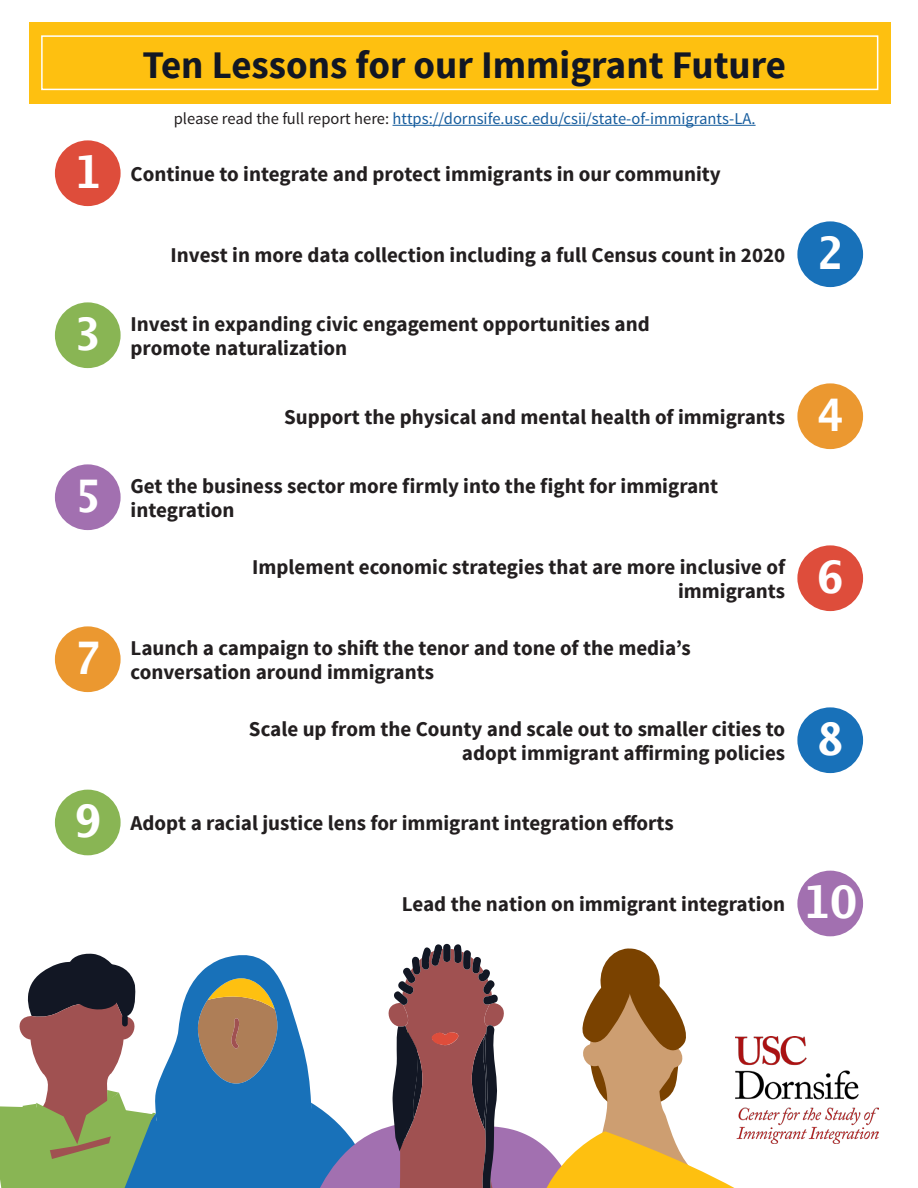
<style>
.page{position:relative;width:918px;height:1188px;background:#fff}
.page>*{position:absolute;margin:0;border:0;box-sizing:border-box;transform-origin:0 0}
.t1{font:700 45px "Lucida Sans Typewriter";color:#fff}
.t2{font:700 39px "Source Sans Pro";color:#121724}
.t3{font:700 21px/24px "Source Sans Pro";color:#231f20}
.t4{font:16.5px "Source Sans Pro";color:#175d9e}
.s1{color:#231f20}
</style>
<div class="page">
<div style="left:29px;top:23px;width:862px;height:81px;background:#fec010"></div>
<div style="left:41px;top:35px;width:837px;height:55px;border:2px solid #fff"></div>
<svg style="left:0;top:943px;width:739px;height:245px"></svg>
<div style="left:55px;top:140px;width:66px;height:66px;background:#de4d3b;border-radius:50%"></div>
<div style="left:797px;top:383px;width:66px;height:66px;background:#eb9830;border-radius:50%"></div>
<div style="left:55px;top:626px;width:66px;height:66px;background:#eb9830;border-radius:50%"></div>
<div style="left:55px;top:790px;width:66px;height:65px;background:#89b554;border-radius:50%"></div>
<div style="left:797px;top:221px;width:66px;height:66px;background:#1871b9;border-radius:50%"></div>
<div style="left:55px;top:464px;width:66px;height:66px;background:#a270b0;border-radius:50%"></div>
<div style="left:797px;top:707px;width:66px;height:66px;background:#1871b9;border-radius:50%"></div>
<div style="left:797px;top:871px;width:66px;height:65px;background:#a270b0;border-radius:50%"></div>
<div style="left:55px;top:302px;width:66px;height:66px;background:#89b554;border-radius:50%"></div>
<div style="left:797px;top:545px;width:66px;height:66px;background:#de4d3b;border-radius:50%"></div>
<img style="left:735px;top:1037px;width:143px;height:106px">
<hr style="left:393px;top:125px;width:363px;height:1px;background:#175d9e">
<p class="t1" style="left:74px;top:146px;width:29px">1</p>
<p class="t1" style="left:74px;top:308px;width:29px">3</p>
<p class="t1" style="left:74px;top:470px;width:29px">5</p>
<p class="t1" style="left:74px;top:632px;width:29px">7</p>
<p class="t1" style="left:74px;top:796px;width:29px">9</p>
<p class="t2" style="left:142px;top:40px;width:645px">Ten Lessons for our Immigrant Future</p>
<p class="t4" style="left:174px;top:108px;width:583px"><span class="s1">please read the full report here:</span> https://dornsife.usc.edu/csii/state-of-immigrants-LA.</p>
<p class="t3" style="left:131px;top:163px;width:592px">Continue to integrate and protect immigrants in our community</p>
<p class="t3" style="left:171px;top:244px;width:616px">Invest in more data collection including a full Census count in 2020</p>
<p class="t3" style="left:131px;top:313px;width:521px">Invest in expanding civic engagement opportunities and promote naturalization</p>
<p class="t3" style="left:284px;top:406px;width:502px">Support the physical and mental health of immigrants</p>
<p class="t3" style="left:131px;top:475px;width:589px">Get the business sector more firmly into the fight for immigrant integration</p>
<p class="t3" style="left:252px;top:556px;width:535px;text-align:right">Implement economic strategies that are more inclusive of immigrants</p>
<p class="t3" style="left:131px;top:637px;width:562px">Launch a campaign to shift the tenor and tone of the media’s conversation around immigrants</p>
<p class="t3" style="left:249px;top:718px;width:538px;text-align:right">Scale up from the County and scale out to smaller cities to adopt immigrant affirming policies</p>
<p class="t3" style="left:131px;top:812px;width:545px">Adopt a racial justice lens for immigrant integration efforts</p>
<p class="t3" style="left:402px;top:893px;width:385px">Lead the nation on immigrant integration</p>
<p class="t1" style="left:817px;top:227px;width:29px">2</p>
<p class="t1" style="left:817px;top:389px;width:29px">4</p>
<p class="t1" style="left:817px;top:551px;width:29px">6</p>
<p class="t1" style="left:817px;top:713px;width:29px">8</p>
<p class="t1" style="left:803px;top:877px;width:56px">10</p>
</div>
